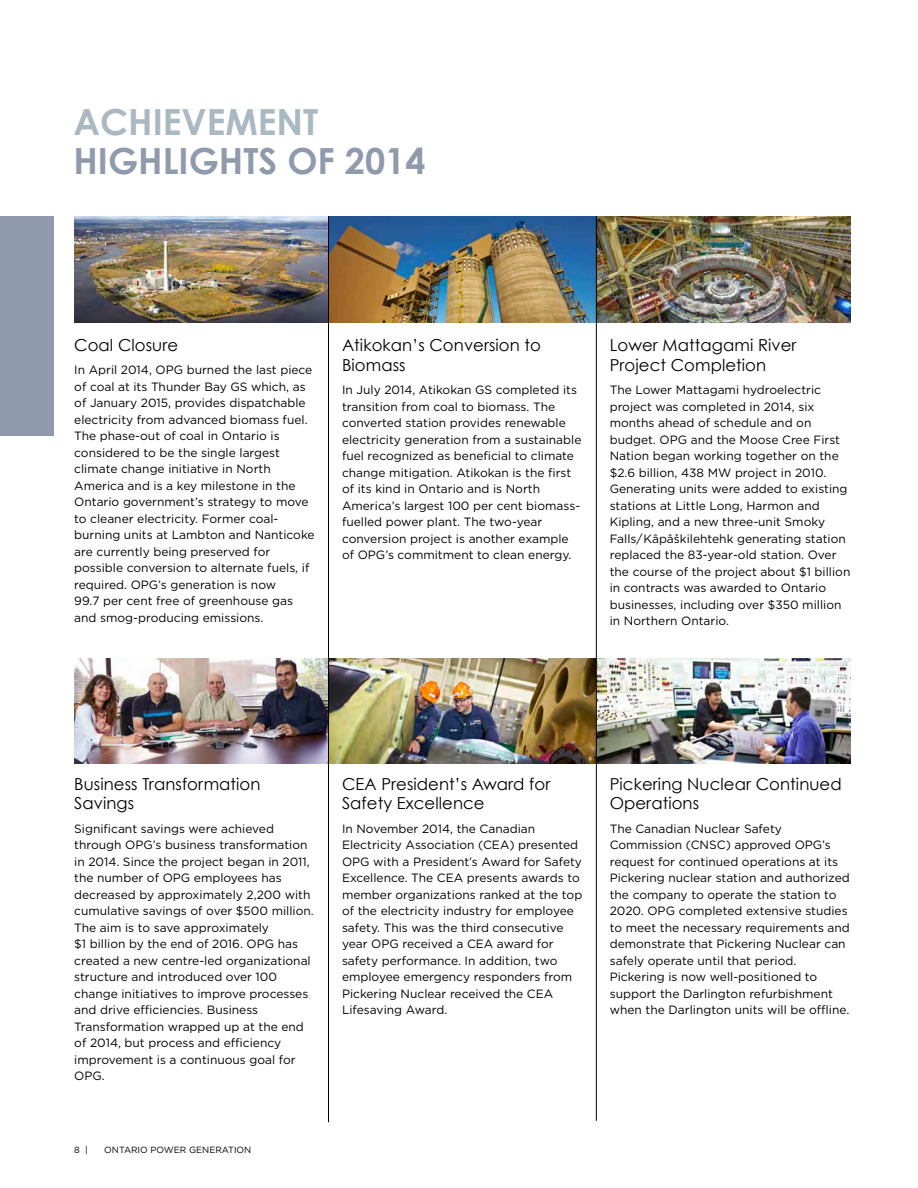
<style>
.page{position:relative;width:918px;height:1188px;background:#fff}
.page>*{position:absolute;margin:0;border:0;box-sizing:border-box;transform-origin:0 0}
.t1{font:700 36px "Century Gothic";color:#8f9aad}
.t2{font:700 36px "Century Gothic";color:#a9b8c1}
.t3{font:16.5px/19.8px "Century Gothic";letter-spacing:.005em;color:#000}
.t4{font:12px/16.5px "Gotham";color:#000}
.t5{font:9px "Gotham";color:#000}
</style>
<div class="page">
<div style="left:0;top:216px;width:54px;height:220px;background:#8f9aad"></div>
<img style="left:74px;top:216px;width:776px;height:107px">
<img style="left:74px;top:659px;width:776px;height:105px">
<hr style="left:328px;top:216px;width:1px;height:906px;background:#000">
<hr style="left:596px;top:216px;width:1px;height:905px;background:#000">
<h1 class="t2" style="left:74px;top:99px;width:246px">ACHIEVEMENT</h1>
<h1 class="t1" style="left:74px;top:138px;width:354px">HIGHLIGHTS OF 2014</h1>
<h2 class="t3" style="left:74px;top:335px;width:105px">Coal Closure</h2>
<p class="t4" style="left:74px;top:362px;width:242px">In April 2014, OPG burned the last piece of coal at its Thunder Bay GS which, as of January 2015, provides dispatchable electricity from advanced biomass fuel.<br>The phase-out of coal in Ontario is considered to be the single largest climate change initiative in North America and is a key milestone in the Ontario government’s strategy to move to cleaner electricity. Former coal&shy;burning units at Lambton and Nanticoke are currently being preserved for possible conversion to alternate fuels, if required. OPG’s generation is now<br>99.7 per cent free of greenhouse gas and smog-producing emissions.</p>
<h2 class="t3" style="left:342px;top:335px;width:201px">Atikokan’s Conversion to<br>Biomass</h2>
<p class="t4" style="left:342px;top:381px;width:241px">In July 2014, Atikokan GS completed its transition from coal to biomass. The converted station provides renewable electricity generation from a sustainable fuel recognized as beneficial to climate change mitigation. Atikokan is the first of its kind in Ontario and is North America’s largest 100 per cent biomass&shy;fuelled power plant. The two-year conversion project is another example of OPG’s commitment to clean energy.</p>
<h2 class="t3" style="left:610px;top:335px;width:188px">Lower Mattagami River<br>Project Completion</h2>
<p class="t4" style="left:610px;top:381px;width:242px">The Lower Mattagami hydroelectric project was completed in 2014, six months ahead of schedule and on budget. OPG and the Moose Cree First Nation began working together on the $2.6 billion, 438 MW project in 2010.<br>Generating units were added to existing stations at Little Long, Harmon and Kipling, and a new three-unit Smoky Falls/Kâpâškilehtehk generating station replaced the 83-year-old station. Over the course of the project about $1 billion in contracts was awarded to Ontario businesses, including over $350 million in Northern Ontario.</p>
<h2 class="t3" style="left:74px;top:773px;width:188px">Business Transformation<br>Savings</h2>
<p class="t4" style="left:74px;top:820px;width:241px">Significant savings were achieved through OPG’s business transformation in 2014. Since the project began in 2011, the number of OPG employees has decreased by approximately 2,200 with cumulative savings of over $500 million.<br>The aim is to save approximately<br>$1 billion by the end of 2016. OPG has created a new centre-led organizational structure and introduced over 100 change initiatives to improve processes and drive efficiencies. Business Transformation wrapped up at the end of 2014, but process and efficiency improvement is a continuous goal for OPG.</p>
<p class="t5" style="left:74px;top:1144px;width:15px">8 |</p>
<p class="t5" style="left:104px;top:1144px;width:149px">ONTARIO POWER GENERATION</p>
<h2 class="t3" style="left:342px;top:773px;width:210px">CEA President’s Award for<br>Safety Excellence</h2>
<p class="t4" style="left:342px;top:820px;width:242px">In November 2014, the Canadian Electricity Association (CEA) presented OPG with a President’s Award for Safety Excellence. The CEA presents awards to member organizations ranked at the top of the electricity industry for employee safety. This was the third consecutive year OPG received a CEA award for safety performance. In addition, two employee emergency responders from Pickering Nuclear received the CEA Lifesaving Award.</p>
<h2 class="t3" style="left:610px;top:773px;width:233px">Pickering Nuclear Continued<br>Operations</h2>
<p class="t4" style="left:610px;top:820px;width:242px">The Canadian Nuclear Safety Commission (CNSC) approved OPG’s request for continued operations at its Pickering nuclear station and authorized the company to operate the station to 2020. OPG completed extensive studies to meet the necessary requirements and demonstrate that Pickering Nuclear can safely operate until that period.<br>Pickering is now well-positioned to support the Darlington refurbishment when the Darlington units will be offline.</p>
</div>
